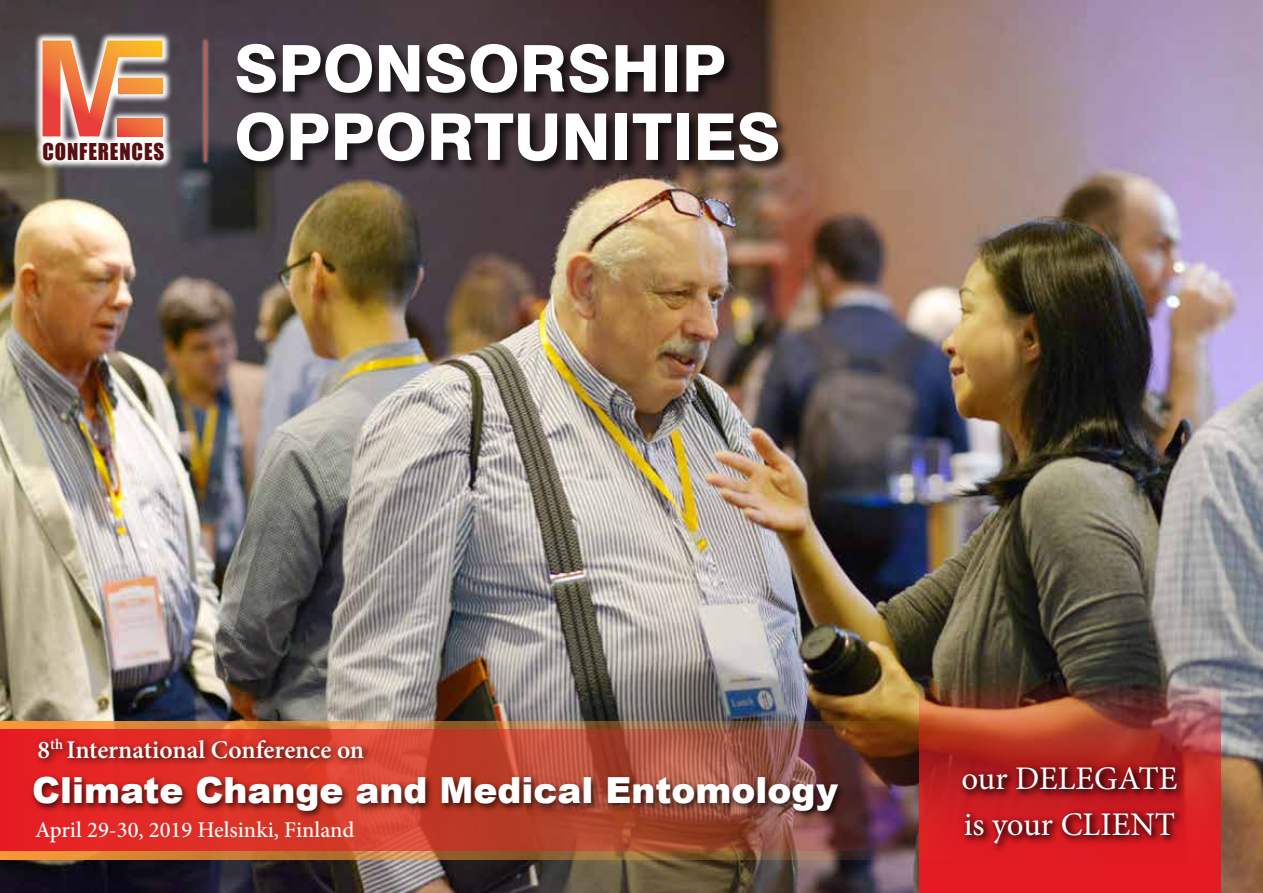
<style>
.page{position:relative;width:1263px;height:893px;background:#fff}
.page>*{position:absolute;margin:0;border:0;box-sizing:border-box;transform-origin:0 0}
.t1{font:800 64.5px "Swiss 721 BT";color:#fff}
.t2{font:900 36px "Arial";color:#fff}
.t3{font:33px/45.6px "Minion Pro";color:#fff}
.t4{font:600 25.5px "Minion Pro";letter-spacing:-.005em;color:#fff}
.t5{font:500 22.5px "Minion Pro";color:#fff}
.t6{font:21.45px "Impact";letter-spacing:.04em;color:#560f11}
</style>
<div class="page">
<img style="left:0;top:0;width:1263px;height:893px">
<div style="left:235px;top:42px;width:557px;height:133px;background:#000;opacity:.75"></div>
<svg style="left:33px;top:31px;width:140px;height:139px"></svg>
<svg style="left:118px;top:136px;width:44px;height:1px"></svg>
<svg style="left:43px;top:41px;width:120px;height:95px"></svg>
<img style="left:918px;top:680px;width:302px;height:213px">
<div style="left:958px;top:762px;width:229px;height:92px;background:#e01b22"></div>
<div style="left:958px;top:763px;width:228px;height:88px;background:#000;opacity:.75"></div>
<img style="left:0;top:721px;width:966px;height:139px">
<img style="left:0;top:729px;width:966px;height:121px">
<div style="left:201px;top:37px;width:9px;height:128px;background:#fff;opacity:.75"></div>
<hr style="left:205px;top:41px;width:2px;height:121px;background:#bb594e">
<div style="left:29px;top:735px;width:817px;height:85px;background:#000;opacity:.75"></div>
<p class="t6" style="left:43px;top:134px;width:123px">CONFERENCES</p>
<h1 class="t1" style="left:234px;top:29px;width:493px">SPONSORSHIP</h1>
<h1 class="t1" style="left:234px;top:98px;width:548px">OPPORTUNITIES</h1>
<p class="t4" style="left:38px;top:732px;width:328px">8<sup>th</sup> International Conference on</p>
<p class="t2" style="left:32px;top:768px;width:808px">Climate Change and Medical Entomology</p>
<p class="t5" style="left:35px;top:815px;width:321px">April 29-30, 2019 Helsinki, Finland</p>
<p class="t3" style="left:961px;top:756px;width:218px">our DELEGATE is your CLIENT</p>
</div>
